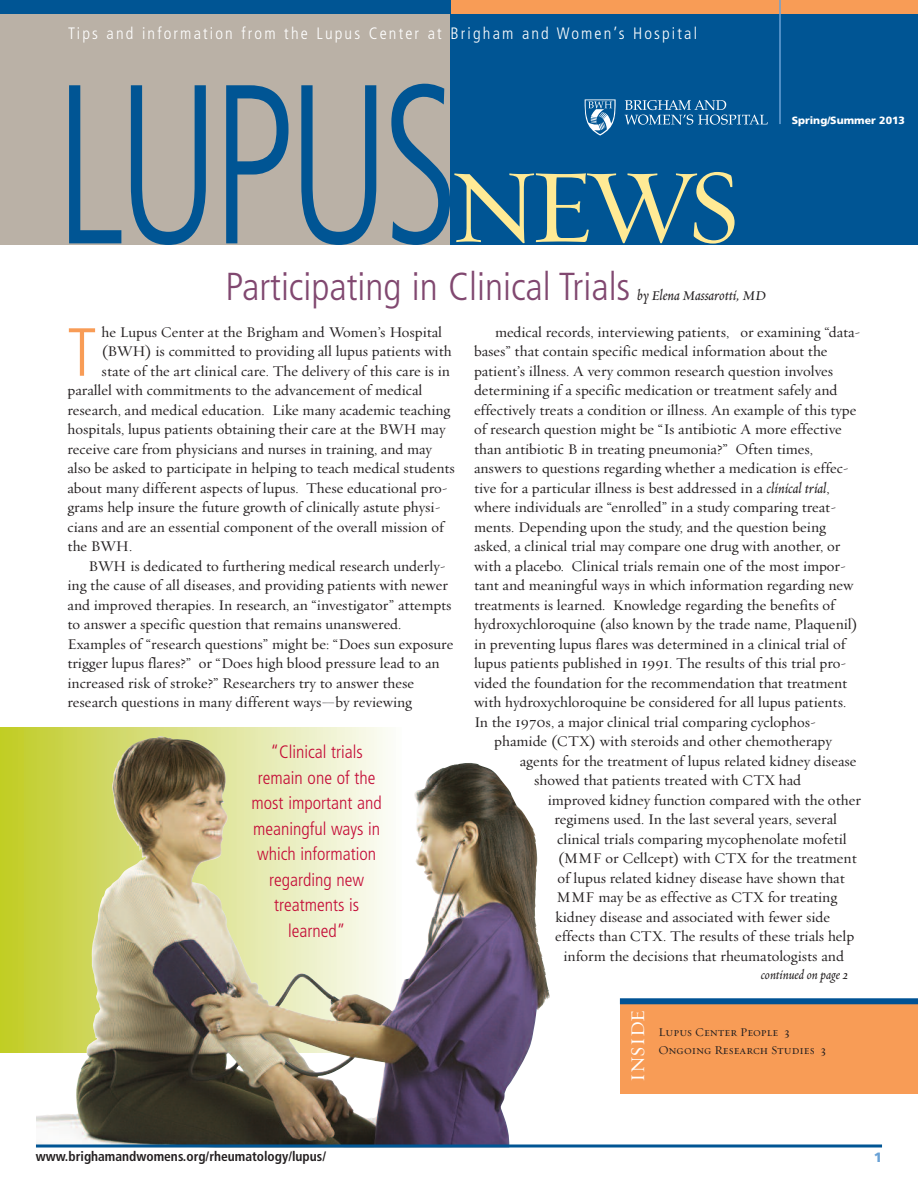
<style>
.page{position:relative;width:918px;height:1188px;background:#fff}
.page>*{position:absolute;margin:0;border:0;box-sizing:border-box;transform-origin:0 0}
.t1{font:300 condensed 226.5px "Frutiger";letter-spacing:-.05em;color:#005594;scale:.8 1}
.t2{font:105px "Requiem Text HTF Small Caps";color:#ffea95}
.t3{font:300 condensed 67.95px "Frutiger";color:#f89c56}
.t4{font:300 condensed 39px "Frutiger";color:#814870}
.t5{font:19.5px "Requiem Text HTF Small Caps";color:#fff}
.t6{font:300 condensed 18px/25.5px "Frutiger";color:#c40c37;text-align:center}
.t7{font:300 condensed 16.5px "Frutiger";letter-spacing:.13em;color:#fff}
.t8{font:15px "Requiem Text HTF Roman";color:#231f20}
.t9{font:15px "Requiem Text HTF Italic";color:#231f20}
.t10{font:700 condensed 13.5px "Frutiger";color:#231f20}
.t11{font:13.5px "Requiem Text HTF Italic";color:#231f20}
.t12{font:900 13.5px "Frutiger";color:#6aa2d6}
.t13{font:12px/18px "Requiem Text HTF Small Caps";color:#231f20}
.t14{font:900 10.5px "Frutiger";color:#fff}
.s1{font-family:"Requiem Text HTF Italic"}
</style>
<div class="page">
<div style="left:0;top:727px;width:402px;height:326px;background:linear-gradient(to right,#c1cb29,#fbfcfb)"></div>
<img style="left:36px;top:736px;width:473px;height:408px">
<div style="left:620px;top:1003px;width:298px;height:91px;background:#f89c56"></div>
<div style="left:620px;top:998px;width:298px;height:6px;background:#005294"></div>
<div style="left:450px;top:0;width:468px;height:244px;background:#005594"></div>
<div style="left:450px;top:0;width:468px;height:14px;background:#f89c56"></div>
<div style="left:0;top:0;width:451px;height:15px;background:#005594"></div>
<div style="left:0;top:14px;width:450px;height:230px;background:#bab1a6"></div>
<svg style="left:585px;top:99px;width:31px;height:37px"></svg>
<svg style="left:625px;top:100px;width:143px;height:25px"></svg>
<hr style="left:779px;top:0;width:2px;height:124px;background:#6aa2d6">
<svg style="left:36px;top:1144px;width:846px;height:4px;background:#3170a0"></svg>
<p class="t7" style="left:68px;top:27px;width:630px">Tips and information from the Lupus Center at Brigham and Women’s Hospital</p>
<h1 class="t1" style="left:55px;top:74px;width:507px">LUPUS</h1>
<h3 class="t4" style="left:225px;top:271px;width:406px">Participating in Clinical Trials</h3>
<h2 class="t2" style="left:448px;top:144px;width:294px">NEWS</h2>
<p class="t9" style="left:637px;top:286px;width:131px">by Elena Massarotti, MD</p>
<p class="t14" style="left:792px;top:116px;width:115px">Spring/Summer 2013</p>
<h3 class="t3" style="left:68px;top:325px;width:30px">T</h3>
<p class="t8" style="left:102px;top:323px;width:342px">he Lupus Center at the Brigham and Women’s Hospital</p>
<p class="t8" style="left:102px;top:342px;width:352px">(BWH) is committed to providing all lupus patients with</p>
<p class="t8" style="left:102px;top:362px;width:350px">state of the art clinical care. The delivery of this care is in</p>
<p class="t8" style="left:67px;top:381px;width:356px">parallel with commitments to the advancement of medical</p>
<p class="t8" style="left:67px;top:401px;width:384px">research, and medical education. Like many academic teaching</p>
<p class="t8" style="left:67px;top:420px;width:379px">hospitals, lupus patients obtaining their care at the BWH may</p>
<p class="t8" style="left:67px;top:440px;width:366px">receive care from physicians and nurses in training, and may</p>
<p class="t8" style="left:67px;top:459px;width:389px">also be asked to participate in helping to teach medical students</p>
<p class="t8" style="left:67px;top:479px;width:382px">about many different aspects of lupus. These educational pro-</p>
<p class="t8" style="left:67px;top:498px;width:375px">grams help insure the future growth of clinically astute physi-</p>
<p class="t8" style="left:67px;top:518px;width:378px">cians and are an essential component of the overall mission of</p>
<p class="t8" style="left:67px;top:537px;width:66px">the BWH.</p>
<p class="t8" style="left:88px;top:557px;width:359px">BWH is dedicated to furthering medical research underly-</p>
<p class="t8" style="left:67px;top:576px;width:382px">ing the cause of all diseases, and providing patients with newer</p>
<p class="t8" style="left:67px;top:596px;width:386px">and improved therapies. In research, an “investigator” attempts</p>
<p class="t8" style="left:68px;top:615px;width:335px">to answer a specific question that remains unanswered.</p>
<p class="t8" style="left:68px;top:635px;width:387px">Examples of “research questions” might be: “Does sun exposure</p>
<p class="t8" style="left:68px;top:654px;width:374px">trigger lupus flares?” or “Does high blood pressure lead to an</p>
<p class="t8" style="left:68px;top:674px;width:348px">increased risk of stroke?” Researchers try to answer these</p>
<p class="t8" style="left:68px;top:693px;width:346px">research questions in many different ways—by reviewing</p>
<p class="t6" style="left:252px;top:741px;width:132px">“Clinical trials remain one of the most important and meaningful ways in which information regarding new treatments is learned”</p>
<p class="t8" style="left:495px;top:323px;width:367px">medical records, interviewing patients, or examining “data-</p>
<p class="t8" style="left:474px;top:342px;width:355px">bases” that contain specific medical information about the</p>
<p class="t8" style="left:474px;top:362px;width:361px">patient’s illness. A very common research question involves</p>
<p class="t8" style="left:474px;top:381px;width:365px">determining if a specific medication or treatment safely and</p>
<p class="t8" style="left:474px;top:401px;width:384px">effectively treats a condition or illness. An example of this type</p>
<p class="t8" style="left:474px;top:420px;width:369px">of research question might be “Is antibiotic A more effective</p>
<p class="t8" style="left:474px;top:440px;width:341px">than antibiotic B in treating pneumonia?” Often times,</p>
<p class="t8" style="left:474px;top:459px;width:377px">answers to questions regarding whether a medication is effec-</p>
<p class="t8" style="left:474px;top:479px;width:357px">tive for a particular illness is best addressed in a <span class="s1">clinical trial</span>,</p>
<p class="t8" style="left:474px;top:498px;width:364px">where individuals are “enrolled” in a study comparing treat-</p>
<p class="t8" style="left:474px;top:518px;width:353px">ments. Depending upon the study, and the question being</p>
<p class="t8" style="left:474px;top:537px;width:368px">asked, a clinical trial may compare one drug with another, or</p>
<p class="t8" style="left:474px;top:557px;width:374px">with a placebo. Clinical trials remain one of the most impor-</p>
<p class="t8" style="left:474px;top:576px;width:381px">tant and meaningful ways in which information regarding new</p>
<p class="t8" style="left:474px;top:596px;width:363px">treatments is learned. Knowledge regarding the benefits of</p>
<p class="t8" style="left:474px;top:615px;width:385px">hydroxychloroquine (also known by the trade name, Plaquenil)</p>
<p class="t8" style="left:474px;top:635px;width:373px">in preventing lupus flares was determined in a clinical trial of</p>
<p class="t8" style="left:474px;top:654px;width:374px">lupus patients published in 1991. The results of this trial pro-</p>
<p class="t8" style="left:474px;top:674px;width:375px">vided the foundation for the recommendation that treatment</p>
<p class="t8" style="left:474px;top:693px;width:374px">with hydroxychloroquine be considered for all lupus patients.</p>
<p class="t8" style="left:474px;top:713px;width:344px">In the 1970s, a major clinical trial comparing cyclophos-</p>
<p class="t8" style="left:494px;top:732px;width:339px">phamide (CTX) with steroids and other chemotherapy</p>
<p class="t8" style="left:520px;top:752px;width:338px">agents for the treatment of lupus related kidney disease</p>
<p class="t8" style="left:534px;top:771px;width:269px">showed that patients treated with CTX had</p>
<p class="t8" style="left:548px;top:791px;width:315px">improved kidney function compared with the other</p>
<p class="t8" style="left:554px;top:810px;width:284px">regimens used. In the last several years, several</p>
<p class="t8" style="left:557px;top:830px;width:291px">clinical trials comparing mycophenolate mofetil</p>
<p class="t8" style="left:558px;top:849px;width:301px">(MMF or Cellcept) with CTX for the treatment</p>
<p class="t8" style="left:557px;top:869px;width:289px">of lupus related kidney disease have shown that</p>
<p class="t8" style="left:557px;top:888px;width:282px">MMF may be as effective as CTX for treating</p>
<p class="t8" style="left:555px;top:908px;width:276px">kidney disease and associated with fewer side</p>
<p class="t8" style="left:555px;top:927px;width:301px">effects than CTX. The results of these trials help</p>
<p class="t8" style="left:564px;top:947px;width:282px">inform the decisions that rheumatologists and</p>
<h3 class="t5" style="left:626px;top:1082px;width:74px;rotate:-90deg">INSIDE</h3>
<p class="t11" style="left:761px;top:967px;width:89px">continued on page 2</p>
<p class="t13" style="left:659px;top:1022px;width:169px">Lupus Center People 3<br>Ongoing Research Studies 3</p>
<p class="t10" style="left:36px;top:1150px;width:292px">www.brighamandwomens.org/rheumatology/lupus/</p>
<p class="t12" style="left:874px;top:1152px;width:10px">1</p>
</div>
